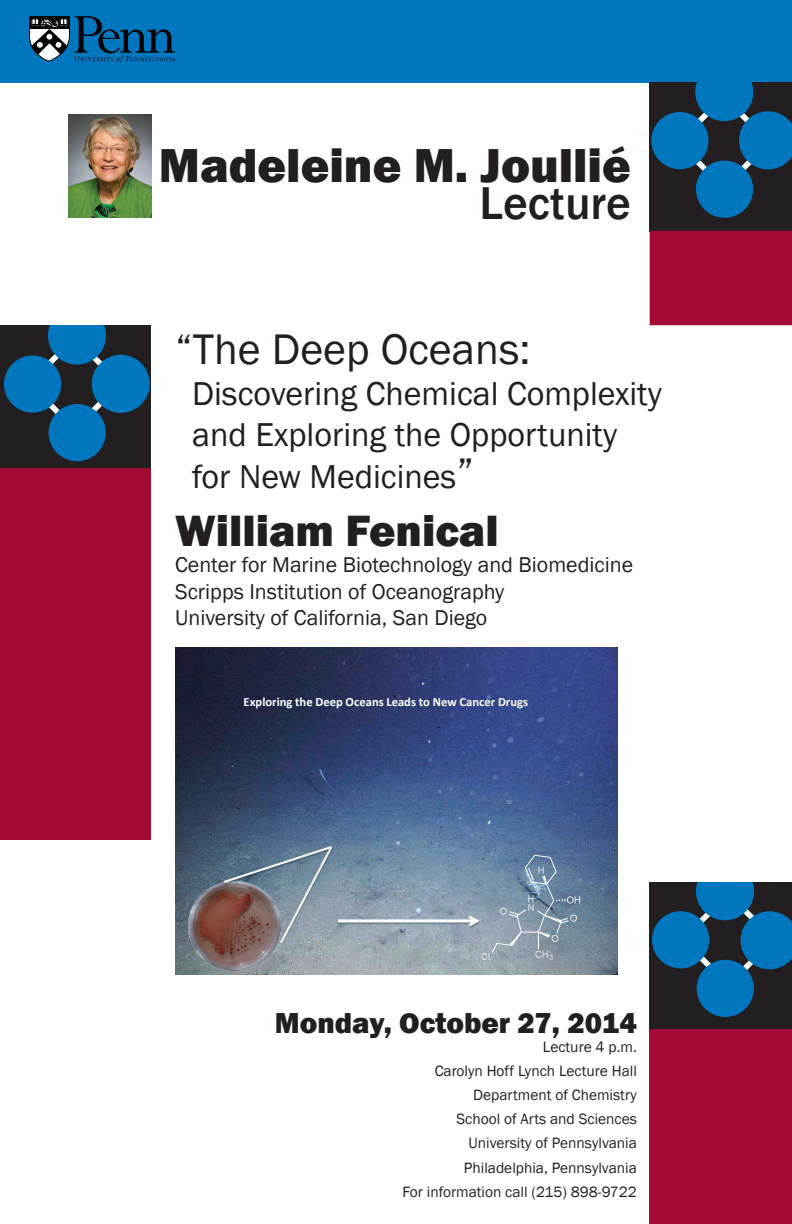
<style>
.page{position:relative;width:792px;height:1224px;background:#fff}
.page>*{position:absolute;margin:0;border:0;box-sizing:border-box;transform-origin:0 0}
.t1{font:800 49px "Franklin Gothic";color:#231f20}
.t2{font:500 47.3px "Franklin Gothic";color:#231f20}
.t3{font:800 45.1px "Franklin Gothic";color:#231f20}
.t4{font:44px "Franklin Gothic";color:#231f20}
.t5{font:34px/41.4px "Franklin Gothic";color:#231f20}
.t6{font:800 29.7px "Franklin Gothic";color:#231f20}
.t7{font:22px/26.4px "Franklin Gothic";color:#231f20}
.t8{font:15.4px/24.2px "Franklin Gothic";color:#231f20;text-align:right}
.t9{font:700 12.6px "Calibri";color:#fff}
.s1{font-size:44px}
</style>
<div class="page">
<div style="left:0;top:325px;width:151px;height:144px;background:#231f20"></div>
<div style="left:0;top:468px;width:151px;height:371px;background:#a30a34"></div>
<div style="left:0;top:0;width:792px;height:82px;background:#0076be"></div>
<div style="left:650px;top:82px;width:142px;height:150px;background:#231f20"></div>
<div style="left:650px;top:231px;width:142px;height:94px;background:#a30a34"></div>
<div style="left:650px;top:881px;width:142px;height:150px;background:#231f20"></div>
<div style="left:650px;top:1029px;width:142px;height:195px;background:#a30a34"></div>
<svg style="left:46px;top:335px;width:82px;height:102px"></svg>
<div style="left:92px;top:355px;width:58px;height:58px;background:#0076be;border-radius:50%"></div>
<div style="left:4px;top:355px;width:57px;height:58px;background:#0076be;border-radius:50%"></div>
<div style="left:48px;top:304px;width:58px;height:61px;background:#0076be;border-radius:50%"></div>
<div style="left:49px;top:404px;width:57px;height:57px;background:#0076be;border-radius:50%"></div>
<div style="left:0;top:273px;width:152px;height:52px;background:#fff"></div>
<svg style="left:670px;top:89px;width:122px;height:107px"></svg>
<div style="left:651px;top:112px;width:58px;height:57px;background:#0076be;border-radius:50%"></div>
<div style="left:695px;top:63px;width:58px;height:58px;background:#0076be;border-radius:50%"></div>
<div style="left:696px;top:161px;width:57px;height:57px;background:#0076be;border-radius:50%"></div>
<svg style="left:676px;top:896px;width:116px;height:96px"></svg>
<div style="left:652px;top:911px;width:57px;height:57px;background:#0076be;border-radius:50%"></div>
<div style="left:696px;top:862px;width:58px;height:58px;background:#0076be;border-radius:50%"></div>
<div style="left:697px;top:960px;width:57px;height:57px;background:#0076be;border-radius:50%"></div>
<div style="left:648px;top:830px;width:144px;height:52px;background:#fff"></div>
<svg style="left:29px;top:16px;width:146px;height:47px"></svg>
<img style="left:69px;top:115px;width:82px;height:102px">
<img style="left:176px;top:647px;width:441px;height:327px">
<img style="left:189px;top:882px;width:92px;height:88px">
<img style="left:278px;top:845px;width:57px;height:102px">
<svg style="left:221px;top:844px;width:113px;height:102px;background:#7a7e89"></svg>
<img style="left:479px;top:854px;width:103px;height:107px">
<img style="left:336px;top:911px;width:154px;height:23px">
<hr style="left:338px;top:919px;width:139px;height:3px;background:#fff">
<svg style="left:466px;top:913px;width:16px;height:16px"></svg>
<h1 class="t1" style="left:159px;top:134px;width:474px">Madeleine M. Joullié</h1>
<h2 class="t2" style="left:479px;top:174px;width:153px">Lecture</h2>
<h3 class="t4" style="left:175px;top:322px;width:357px">“The Deep Oceans:</h3>
<h3 class="t5" style="left:192px;top:374px;width:471px">Discovering Chemical Complexity and Exploring the Opportunity for New Medicines<span class="s1">”</span></h3>
<h3 class="t3" style="left:175px;top:502px;width:325px">William Fenical</h3>
<h3 class="t7" style="left:175px;top:552px;width:460px">Center for Marine Biotechnology and Biomedicine<br>Scripps Institution of Oceanography<br>University of California, San Diego</h3>
<p class="t9" style="left:244px;top:694px;width:286px">Exploring the Deep Oceans Leads to New Cancer Drugs</p>
<h3 class="t6" style="left:275px;top:1004px;width:364px">Monday, October 27, 2014</h3>
<p class="t8" style="left:402px;top:1035px;width:236px">Lecture 4 p.m.<br>Carolyn Hoff Lynch Lecture Hall<br>Department of Chemistry<br>School of Arts and Sciences<br>University of Pennsylvania<br>Philadelphia, Pennsylvania<br>For information call (215) 898-9722</p>
</div>
